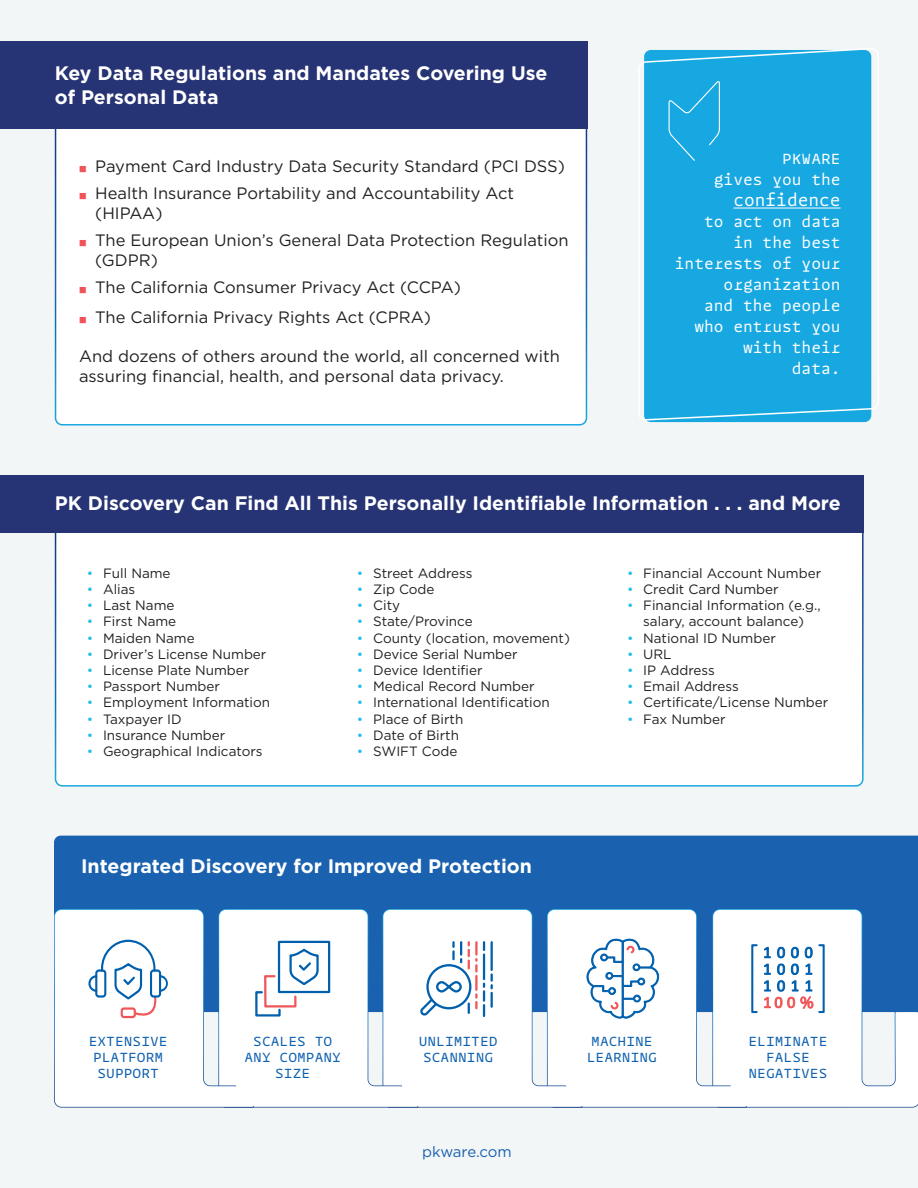
<style>
.page{position:relative;width:918px;height:1188px;background:#f3f6f7}
.page>*{position:absolute;margin:0;border:0;box-sizing:border-box;transform-origin:0 0}
.t1{font:700 19.5px "Gotham";color:#fff}
.Cyan_Bullets{font:16.5px/19.8px "Gotham";color:#231f20}
.t2{font:16.5px "Arnold v 0.3";color:#fff}
.t3{font:15px/21px "Arnold v 0.3";color:#fff;text-align:right}
.t4{font:15px "Gotham";letter-spacing:-.015em;color:#1a61af}
.Paragraph_Style_4{font:13.5px "Gotham";color:#231f20}
.t5{font:13.5px/16.2px "Arnold v 0.3";color:#0d60ae;text-align:center}
.s1{color:#25bdef}
</style>
<div class="page">
<div style="left:56px;top:504px;width:807px;height:282px;background:#fff;border-radius:7px"></div>
<div style="left:0;top:475px;width:864px;height:58px;background:#263374"></div>
<div style="left:54px;top:836px;width:864px;height:72px;background:#1a61af"></div>
<svg style="left:758px;top:908px;width:160px;height:200px;fill:#fff"></svg>
<div style="left:56px;top:66px;width:530px;height:359px;background:#fff;border-radius:7px"></div>
<div style="left:0;top:42px;width:587px;height:87px;background:#263374"></div>
<svg style="left:639px;top:48px;width:240px;height:373px;background:#27ade2"></svg>
<svg style="left:668px;top:81px;width:53px;height:81px;background:#24ace2"></svg>
<svg style="left:54px;top:908px;width:704px;height:200px"></svg>
<svg style="left:764px;top:943px;width:61px;height:71px"></svg>
<p class="t1" style="left:55px;top:61px;width:494px">Key Data Regulations and Mandates Covering Use</p>
<p class="t1" style="left:55px;top:84px;width:165px">of Personal Data</p>
<p class="Cyan_Bullets" style="left:95px;top:156px;width:471px">Payment Card Industry Data Security Standard (PCI DSS)</p>
<p class="Cyan_Bullets" style="left:95px;top:183px;width:420px">Health Insurance Portability and Accountability Act</p>
<p class="Cyan_Bullets" style="left:95px;top:203px;width:69px">(HIPAA)</p>
<p class="Cyan_Bullets" style="left:95px;top:230px;width:475px">The European Union’s General Data Protection Regulation</p>
<p class="Cyan_Bullets" style="left:95px;top:250px;width:64px">(GDPR)</p>
<p class="Cyan_Bullets" style="left:95px;top:277px;width:367px">The California Consumer Privacy Act (CCPA)</p>
<p class="Cyan_Bullets" style="left:95px;top:307px;width:337px">The California Privacy Rights Act (CPRA)</p>
<p class="Cyan_Bullets" style="left:79px;top:346px;width:482px">And dozens of others around the world, all concerned with assuring financial, health, and personal data privacy.</p>
<p class="t3" style="left:782px;top:148px;width:60px">PKWARE</p>
<p class="t3" style="left:714px;top:169px;width:128px">gives you the</p>
<p class="t2" style="left:733px;top:190px;width:109px">confidence</p>
<p class="t3" style="left:675px;top:211px;width:167px">to act on data<br>in the best interests of your organization</p>
<p class="t3" style="left:694px;top:295px;width:148px">and the people who entrust you with their</p>
<p class="t3" style="left:792px;top:358px;width:50px">data.</p>
<p class="t1" style="left:55px;top:490px;width:787px">PK Discovery Can Find All This Personally Identifiable Information . . . and More</p>
<p class="Paragraph_Style_4" style="left:87px;top:564px;width:85px"><span class="s1">•</span> Full Name</p>
<p class="Paragraph_Style_4" style="left:87px;top:581px;width:50px"><span class="s1">•</span> Alias</p>
<p class="Paragraph_Style_4" style="left:87px;top:597px;width:89px"><span class="s1">•</span> Last Name</p>
<p class="Paragraph_Style_4" style="left:87px;top:613px;width:91px"><span class="s1">•</span> First Name</p>
<p class="Paragraph_Style_4" style="left:87px;top:629px;width:109px"><span class="s1">•</span> Maiden Name</p>
<p class="Paragraph_Style_4" style="left:87px;top:645px;width:181px"><span class="s1">•</span> Driver’s License Number</p>
<p class="Paragraph_Style_4" style="left:87px;top:662px;width:164px"><span class="s1">•</span> License Plate Number</p>
<p class="Paragraph_Style_4" style="left:87px;top:678px;width:135px"><span class="s1">•</span> Passport Number</p>
<p class="Paragraph_Style_4" style="left:87px;top:694px;width:185px"><span class="s1">•</span> Employment Information</p>
<p class="Paragraph_Style_4" style="left:87px;top:710px;width:96px"><span class="s1">•</span> Taxpayer ID</p>
<p class="Paragraph_Style_4" style="left:87px;top:726px;width:140px"><span class="s1">•</span> Insurance Number</p>
<p class="Paragraph_Style_4" style="left:87px;top:743px;width:177px"><span class="s1">•</span> Geographical Indicators</p>
<p class="Paragraph_Style_4" style="left:357px;top:564px;width:117px"><span class="s1">•</span> Street Address</p>
<p class="Paragraph_Style_4" style="left:357px;top:581px;width:79px"><span class="s1">•</span> Zip Code</p>
<p class="Paragraph_Style_4" style="left:357px;top:597px;width:45px"><span class="s1">•</span> City</p>
<p class="Paragraph_Style_4" style="left:357px;top:613px;width:117px"><span class="s1">•</span> State/Province</p>
<p class="Paragraph_Style_4" style="left:357px;top:629px;width:214px"><span class="s1">•</span> County (location, movement)</p>
<p class="Paragraph_Style_4" style="left:357px;top:645px;width:162px"><span class="s1">•</span> Device Serial Number</p>
<p class="Paragraph_Style_4" style="left:357px;top:662px;width:127px"><span class="s1">•</span> Device Identifier</p>
<p class="Paragraph_Style_4" style="left:357px;top:678px;width:179px"><span class="s1">•</span> Medical Record Number</p>
<p class="Paragraph_Style_4" style="left:357px;top:694px;width:194px"><span class="s1">•</span> International Identification</p>
<p class="Paragraph_Style_4" style="left:357px;top:710px;width:108px"><span class="s1">•</span> Place of Birth</p>
<p class="Paragraph_Style_4" style="left:357px;top:726px;width:104px"><span class="s1">•</span> Date of Birth</p>
<p class="Paragraph_Style_4" style="left:357px;top:743px;width:102px"><span class="s1">•</span> SWIFT Code</p>
<p class="t1" style="left:81px;top:853px;width:452px">Integrated Discovery for Improved Protection</p>
<p class="Paragraph_Style_4" style="left:627px;top:564px;width:196px"><span class="s1">•</span> Financial Account Number</p>
<p class="Paragraph_Style_4" style="left:627px;top:581px;width:153px"><span class="s1">•</span> Credit Card Number</p>
<p class="Paragraph_Style_4" style="left:627px;top:597px;width:195px"><span class="s1">•</span> Financial Information (e.g.,</p>
<p class="Paragraph_Style_4" style="left:643px;top:613px;width:162px">salary, account balance)</p>
<p class="Paragraph_Style_4" style="left:627px;top:629px;width:150px"><span class="s1">•</span> National ID Number</p>
<p class="Paragraph_Style_4" style="left:627px;top:645px;width:46px"><span class="s1">•</span> URL</p>
<p class="Paragraph_Style_4" style="left:627px;top:662px;width:89px"><span class="s1">•</span> IP Address</p>
<p class="Paragraph_Style_4" style="left:627px;top:678px;width:113px"><span class="s1">•</span> Email Address</p>
<p class="Paragraph_Style_4" style="left:627px;top:694px;width:203px"><span class="s1">•</span> Certificate/License Number</p>
<p class="Paragraph_Style_4" style="left:627px;top:710px;width:100px"><span class="s1">•</span> Fax Number</p>
<p class="t5" style="left:89px;top:1032px;width:80px">EXTENSIVE</p>
<p class="t5" style="left:93px;top:1048px;width:72px">PLATFORM</p>
<p class="t5" style="left:97px;top:1065px;width:63px">SUPPORT</p>
<p class="t5" style="left:244px;top:1032px;width:98px">SCALES TO<br>ANY COMPANY<br>SIZE</p>
<p class="t5" style="left:419px;top:1032px;width:80px">UNLIMITED</p>
<p class="t5" style="left:423px;top:1048px;width:72px">SCANNING</p>
<p class="t4" style="left:422px;top:1142px;width:91px">pkware.com</p>
<p class="t5" style="left:591px;top:1032px;width:63px">MACHINE</p>
<p class="t5" style="left:587px;top:1048px;width:72px">LEARNING</p>
<p class="t5" style="left:748px;top:1032px;width:80px">ELIMINATE</p>
<p class="t5" style="left:766px;top:1048px;width:45px">FALSE</p>
<p class="t5" style="left:748px;top:1065px;width:80px">NEGATIVES</p>
</div>
